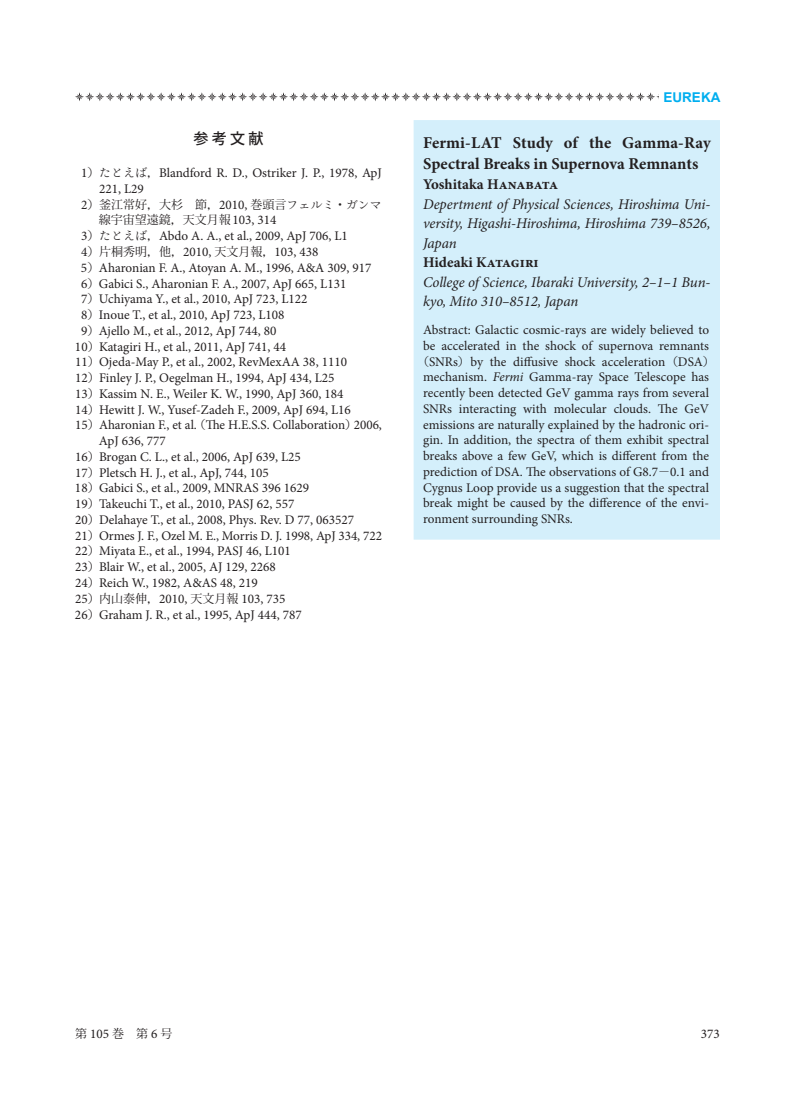
<style>
.page{position:relative;width:795px;height:1115px;background:#fff}
.page>*{position:absolute;margin:0;border:0;box-sizing:border-box;transform-origin:0 0}
.t1{font:700 16.5px/21px "Minion Pro";color:#231f20}
.t2{font:500 15px "Koz Go Pro";color:#231f20}
.t3{font:italic 14.85px/19.5px "Minion Pro";letter-spacing:-.01em;color:#231f20;text-align:justify}
.t4{font:700 14.85px "Minion Pro";color:#231f20}
.t5{font:700 13.5px "Arial";color:#00aeef}
.t6{font:13.2px/15.8px "Minion Pro";color:#231f20}
.t7{font:12px/15.8px "Koz Min Pro";color:#231f20}
.s1{font-family:"Koz Min Pro";font-size:12px}
.s2{font-family:"Ryo Text Plus N";font-size:12px}
.s3{font-family:"Minion Pro";font-size:13.2px}
.s4{font-family:"Ryo Text Plus N"}
.s5{font-style:italic}
</style>
<div class="page">
<svg style="left:75px;top:92px;width:584px;height:9px"></svg>
<div style="left:414px;top:120px;width:306px;height:419px;background:#d4effb"></div>
<p class="t2" style="left:194px;top:129px;width:71px">参考文献</p>
<p class="t6" style="left:99px;top:165px;width:284px;text-indent:-18px">1<span class="s1">）</span><span class="s2">たとえば</span><span class="s1">，</span>Blandford R. D., Ostriker J. P., 1978, ApJ<br>221, L29</p>
<p class="t7" style="left:99px;top:196px;width:284px;text-indent:-18px"><span class="s3">2</span>）釜江常好，大杉 節，<span class="s3">2010,</span> 巻頭言<span class="s4">フェルミ</span>・<span class="s4">ガンマ</span>線宇宙望遠鏡，天文月報<span class="s3">103, 314</span></p>
<p class="t6" style="left:81px;top:228px;width:268px">3<span class="s1">）</span><span class="s2">たとえば</span><span class="s1">，</span>Abdo A. A., et al., 2009, ApJ 706, L1</p>
<p class="t6" style="left:81px;top:244px;width:239px">4<span class="s1">）片桐秀明，他，</span>2010, <span class="s1">天文月報，</span>103, 438</p>
<p class="t6" style="left:81px;top:260px;width:292px">5<span class="s1">）</span>Aharonian F. A., Atoyan A. M., 1996, A&amp;A 309, 917</p>
<p class="t6" style="left:81px;top:275px;width:267px">6<span class="s1">）</span>Gabici S., Aharonian F. A., 2007, ApJ 665, L131</p>
<p class="t6" style="left:81px;top:291px;width:228px">7<span class="s1">）</span>Uchiyama Y., et al., 2010, ApJ 723, L122</p>
<p class="t6" style="left:81px;top:307px;width:205px">8<span class="s1">）</span>Inoue T., et al., 2010, ApJ 723, L108</p>
<p class="t6" style="left:81px;top:323px;width:197px">9<span class="s1">）</span>Ajello M., et al., 2012, ApJ 744, 80</p>
<p class="t6" style="left:75px;top:338px;width:213px">10<span class="s1">）</span>Katagiri H., et al., 2011, ApJ 741, 44</p>
<p class="t6" style="left:75px;top:354px;width:274px">11<span class="s1">）</span>Ojeda-May P., et al., 2002, RevMexAA 38, 1110</p>
<p class="t6" style="left:75px;top:370px;width:261px">12<span class="s1">）</span>Finley J. P., Oegelman H., 1994, ApJ 434, L25</p>
<p class="t6" style="left:75px;top:386px;width:270px">13<span class="s1">）</span>Kassim N. E., Weiler K. W., 1990, ApJ 360, 184</p>
<p class="t6" style="left:75px;top:401px;width:277px">14<span class="s1">）</span>Hewitt J. W., Yusef-Zadeh F., 2009, ApJ 694, L16</p>
<p class="t6" style="left:75px;top:417px;width:308px">15<span class="s1">）</span>Aharonian F., et al<span class="s1">（</span>. The H.E.S.S. Collaboration<span class="s1">）</span>2006,</p>
<p class="t6" style="left:99px;top:433px;width:68px">ApJ 636, 777</p>
<p class="t6" style="left:75px;top:449px;width:227px">16<span class="s1">）</span>Brogan C. L., et al., 2006, ApJ 639, L25</p>
<p class="t6" style="left:75px;top:464px;width:195px">17<span class="s1">）</span>Pletsch H. J., et al., ApJ, 744, 105</p>
<p class="t6" style="left:75px;top:480px;width:236px">18<span class="s1">）</span>Gabici S., et al., 2009, MNRAS 396 1629</p>
<p class="t6" style="left:75px;top:496px;width:221px">19<span class="s1">）</span>Takeuchi T., et al., 2010, PASJ 62, 557</p>
<p class="t6" style="left:75px;top:512px;width:281px">20<span class="s1">）</span>Delahaye T., et al., 2008, Phys. Rev. D 77, 063527</p>
<p class="t6" style="left:75px;top:527px;width:309px">21<span class="s1">）</span>Ormes J. F., Ozel M. E., Morris D. J. 1998, ApJ 334, 722</p>
<p class="t6" style="left:75px;top:543px;width:217px">22<span class="s1">）</span>Miyata E., et al., 1994, PASJ 46, L101</p>
<p class="t6" style="left:75px;top:559px;width:202px">23<span class="s1">）</span>Blair W., et al., 2005, AJ 129, 2268</p>
<p class="t6" style="left:75px;top:575px;width:184px">24<span class="s1">）</span>Reich W., 1982, A&amp;AS 48, 219</p>
<p class="t6" style="left:75px;top:590px;width:212px">25<span class="s1">）内山泰伸，</span>2010, <span class="s1">天文月報</span> 103, 735</p>
<p class="t6" style="left:75px;top:606px;width:228px">26<span class="s1">）</span>Graham J. R., et al., 1995, ApJ 444, 787</p>
<p class="t5" style="left:663px;top:88px;width:58px">EUREKA</p>
<p class="t1" style="left:423px;top:132px;width:289px">Fermi-LAT Study of the Gamma-Ray<br>Spectral Breaks in Supernova Remnants</p>
<p class="t4" style="left:423px;top:174px;width:137px">Yoshitaka Hanabata</p>
<p class="t3" style="left:423px;top:194px;width:289px">Depertment of Physical Sciences, Hiroshima Uni&shy;versity, Higashi-Hiroshima, Hiroshima 739–8526, Japan</p>
<p class="t4" style="left:423px;top:252px;width:117px">Hideaki Katagiri</p>
<p class="t3" style="left:423px;top:272px;width:289px">College of Science, Ibaraki University, 2–1–1 Bun&shy;kyo, Mito 310–8512, Japan</p>
<p class="t6" style="left:423px;top:322px;width:287px">Abstract: Galactic cosmic-rays are widely believed to</p>
<p class="t6" style="left:423px;top:338px;width:287px">be accelerated in the shock of supernova remnants</p>
<p class="t6" style="left:417px;top:353px;width:299px"><span class="s1">（</span>SNRs<span class="s1">）</span>by the diffusive shock acceleration<span class="s1">（</span>DSA<span class="s1">）</span></p>
<p class="t6" style="left:423px;top:369px;width:287px">mechanism. <span class="s5">Fermi</span> Gamma-ray Space Telescope has</p>
<p class="t6" style="left:423px;top:385px;width:287px">recently been detected GeV gamma rays from several</p>
<p class="t6" style="left:423px;top:401px;width:287px">SNRs interacting with molecular clouds. The GeV</p>
<p class="t6" style="left:423px;top:416px;width:288px">emissions are naturally explained by the hadronic ori-</p>
<p class="t6" style="left:423px;top:432px;width:287px">gin. In addition, the spectra of them exhibit spectral</p>
<p class="t6" style="left:423px;top:448px;width:287px">breaks above a few GeV, which is different from the</p>
<p class="t6" style="left:423px;top:464px;width:287px">prediction of DSA. The observations of G8.7<span class="s1">－</span>0.1 and</p>
<p class="t6" style="left:423px;top:479px;width:287px">Cygnus Loop provide us a suggestion that the spectral</p>
<p class="t6" style="left:423px;top:495px;width:288px">break might be caused by the difference of the envi-</p>
<p class="t6" style="left:423px;top:511px;width:151px">ronment surrounding SNRs.</p>
<p class="t7" style="left:75px;top:1025px;width:99px">第<span class="s3">105</span>巻 第<span class="s3">6</span>号</p>
<p class="t6" style="left:701px;top:1025px;width:21px">373</p>
</div>
